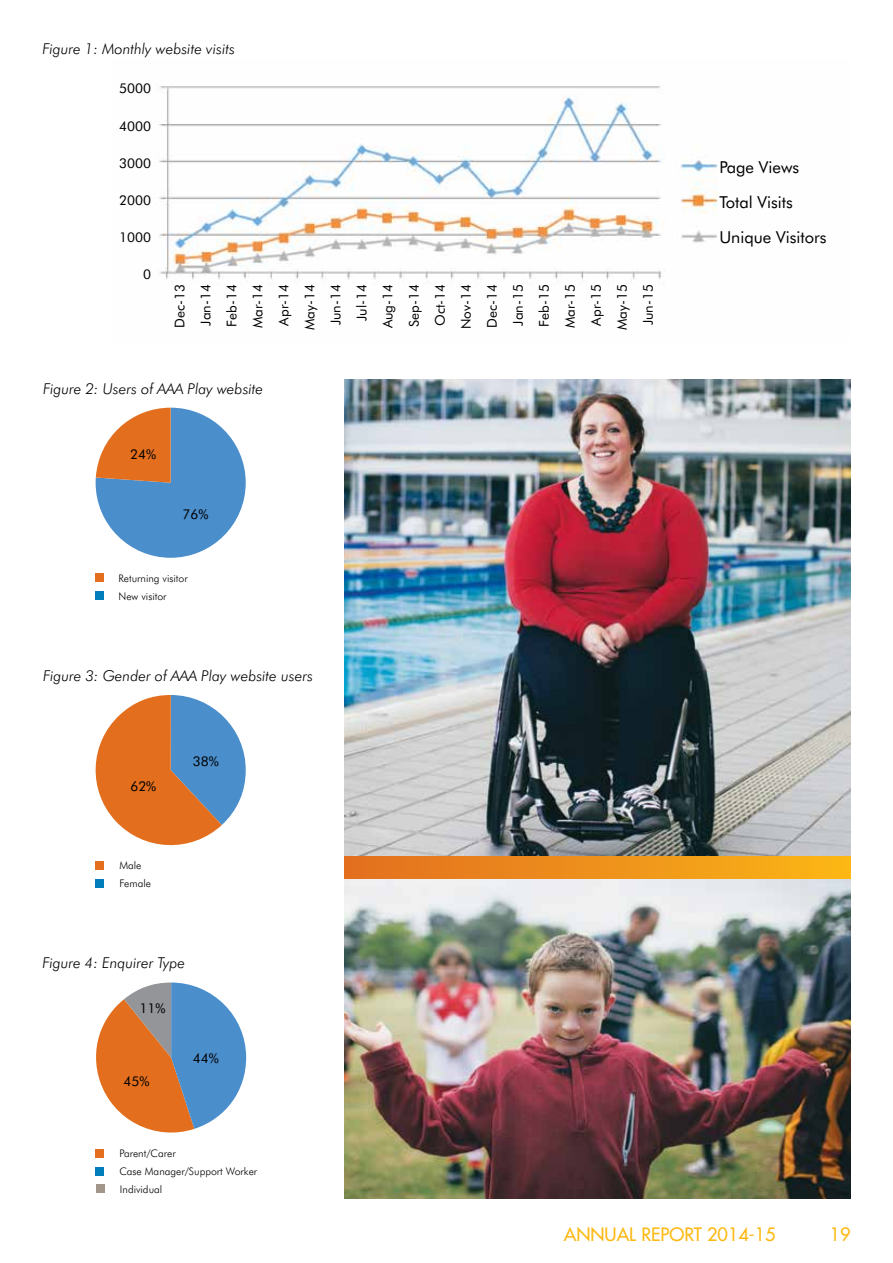
<style>
.page{position:relative;width:893px;height:1263px;background:#fff}
.page>*{position:absolute;margin:0;border:0;box-sizing:border-box;transform-origin:0 0}
.t1{font:18px "Futura";color:#fdb913}
.t2{font:16.5px/34.8px "Futura BT";color:#000}
.t3{font:italic 300 15px "Futura BT";color:#000}
.t4{font:13.5px/26px "Futura BT";color:#000;text-align:right}
.t5{font:300 10.5px/18px "Futura BT";color:#000}
</style>
<div class="page">
<svg style="left:344px;top:856px;width:506px;height:24px;background:#ee9523"></svg>
<img style="left:159px;top:86px;width:559px;height:198px">
<img style="left:344px;top:380px;width:506px;height:476px">
<img style="left:344px;top:880px;width:506px;height:319px">
<div style="left:96px;top:408px;width:150px;height:150px;background:#4a8ecc;border-radius:74px"></div>
<svg style="left:96px;top:408px;width:75px;height:75px"></svg>
<div style="left:95px;top:573px;width:8px;height:9px;background:#e36f1e"></div>
<div style="left:95px;top:592px;width:8px;height:8px;background:#007dbb"></div>
<div style="left:96px;top:861px;width:8px;height:8px;background:#e36f1e"></div>
<div style="left:96px;top:879px;width:8px;height:8px;background:#007dbb"></div>
<svg style="left:96px;top:695px;width:150px;height:150px"></svg>
<div style="left:96px;top:1149px;width:8px;height:8px;background:#e36f1e"></div>
<div style="left:96px;top:1167px;width:8px;height:8px;background:#007dbb"></div>
<div style="left:96px;top:1184px;width:9px;height:9px;background:#a2958a"></div>
<svg style="left:96px;top:982px;width:150px;height:150px"></svg>
<p class="t3" style="left:43px;top:40px;width:194px">Figure 1: Monthly website visits</p>
<p class="t4" style="left:119px;top:76px;width:33px">5000</p>
<p class="t4" style="left:119px;top:113px;width:33px">4000</p>
<p class="t4" style="left:119px;top:150px;width:33px">3000</p>
<p class="t4" style="left:119px;top:187px;width:33px">2000</p>
<p class="t4" style="left:119px;top:224px;width:33px">1000</p>
<p class="t4" style="left:143px;top:261px;width:9px">0</p>
<p class="t4" style="left:167px;top:330px;width:47px;rotate:-90deg">Dec-13<br>Jan-14<br>Feb-14<br>Mar-14<br>Apr-14<br>May-14<br>Jun-14<br>Jul-14<br>Aug-14<br>Sep-14<br>Oct-14<br>Nov-14<br>Dec-14<br>Jan-15<br>Feb-15<br>Mar-15<br>Apr-15<br>May-15<br>Jun-15</p>
<p class="t3" style="left:43px;top:379px;width:222px">Figure 2: Users of AAA Play website</p>
<p class="t4" style="left:130px;top:441px;width:27px">24%</p>
<p class="t4" style="left:183px;top:501px;width:27px">76%</p>
<p class="t5" style="left:119px;top:569px;width:71px">Returning visitor<br>New visitor</p>
<p class="t3" style="left:43px;top:666px;width:271px">Figure 3: Gender of AAA Play website users</p>
<p class="t4" style="left:130px;top:773px;width:27px">62%</p>
<p class="t4" style="left:193px;top:748px;width:27px">38%</p>
<p class="t5" style="left:119px;top:856px;width:33px">Male<br>Female</p>
<p class="t3" style="left:43px;top:954px;width:144px">Figure 4: Enquirer Type</p>
<p class="t4" style="left:139px;top:995px;width:27px">11%</p>
<p class="t4" style="left:124px;top:1068px;width:27px">45%</p>
<p class="t4" style="left:208px;top:1045px;width:19px">4%</p>
<p class="t4" style="left:193px;top:1045px;width:27px">44%</p>
<p class="t5" style="left:119px;top:1144px;width:139px">Parent/Carer<br>Case Manager/Support Worker<br>Individual</p>
<p class="t2" style="left:719px;top:150px;width:109px">Page Views<br>Total Visits<br>Unique Visitors</p>
<h1 class="t1" style="left:564px;top:1223px;width:213px">ANNUAL REPORT 2014-15</h1>
<h1 class="t1" style="left:830px;top:1223px;width:22px">19</h1>
</div>
